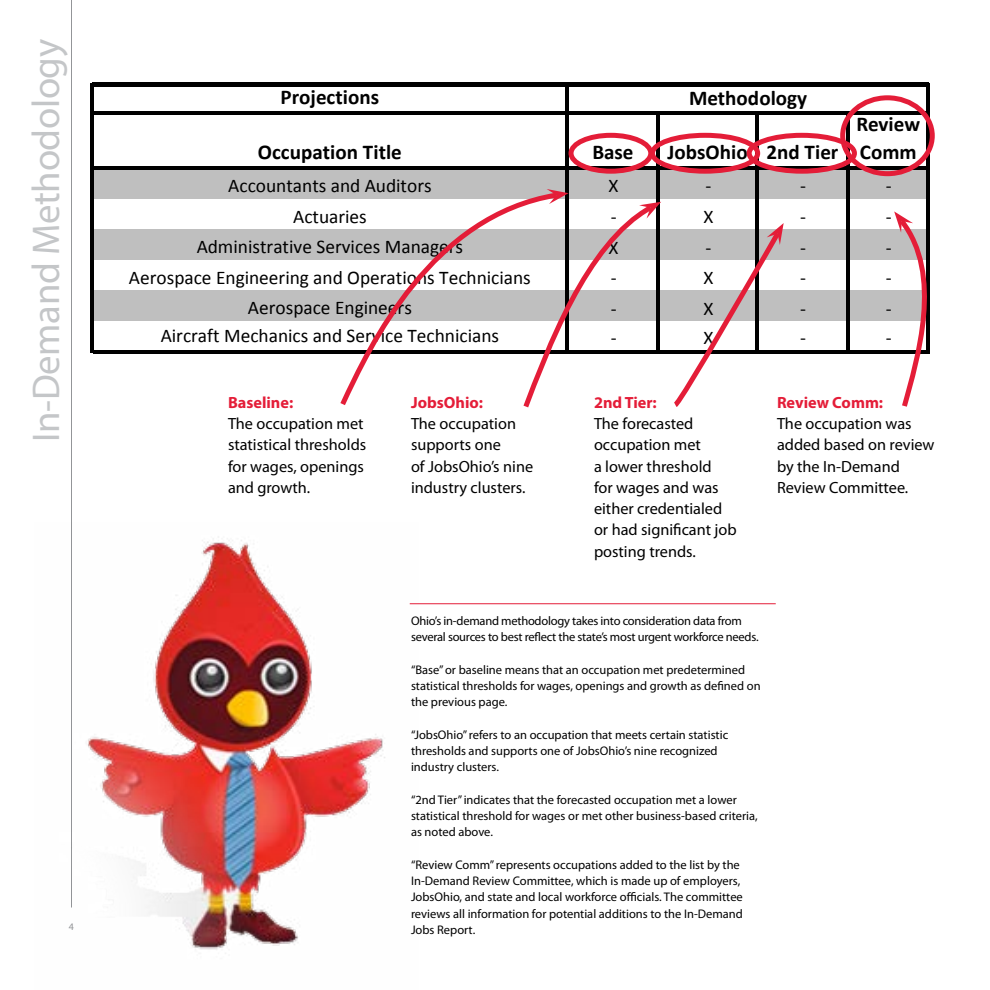
<style>
.page{position:relative;width:990px;height:990px;background:#fff}
.page>*{position:absolute;margin:0;border:0;box-sizing:border-box;transform-origin:0 0}
.t1{font:38.75px "Myriad Pro";letter-spacing:-.01em;color:#c4c6c8}
.t2{font:700 21.12px/27.4px "Calibri";color:#000}
.t3{font:19.38px "Calibri";color:#000}
.t4{font:16.25px/21.2px "Myriad Pro";color:#000}
.t5{font:700 16.25px "Myriad Pro";color:#e41d38}
.t6{font:12.5px/16.2px "Myriad Pro";color:#000}
.t7{font:12.5px/16.2px "Myriad Pro";letter-spacing:-.02em;color:#000}
.t8{font:10px "Myriad Pro";color:#939598}
</style>
<div class="page">
<hr style="left:71px;top:0;width:1px;height:908px;background:#939598">
<div style="left:93px;top:168px;width:836px;height:31px;background:#bfbfbf"></div>
<div style="left:93px;top:229px;width:836px;height:31px;background:#bfbfbf"></div>
<div style="left:93px;top:290px;width:836px;height:31px;background:#bfbfbf"></div>
<hr style="left:91px;top:84px;width:3px;height:269px;background:#000">
<hr style="left:566px;top:87px;width:3px;height:266px;background:#000">
<hr style="left:927px;top:87px;width:3px;height:266px;background:#000">
<svg style="left:656px;top:115px;width:4px;height:74px"></svg>
<hr style="left:755px;top:115px;width:4px;height:238px;background:#000">
<hr style="left:846px;top:115px;width:3px;height:238px;background:#000">
<hr style="left:92px;top:82px;width:837px;height:4px;background:#000">
<hr style="left:94px;top:84px;width:836px;height:3px;background:#000">
<hr style="left:94px;top:112px;width:836px;height:3px;background:#000">
<hr style="left:94px;top:167px;width:836px;height:3px;background:#000">
<hr style="left:94px;top:350px;width:836px;height:3px;background:#000">
<img style="left:71px;top:536px;width:348px;height:414px">
<hr style="left:410px;top:603px;width:366px;height:1px;background:#e41d38">
<div style="left:569px;top:133px;width:84px;height:41px;border:5px solid #e41d38;border-radius:50%"></div>
<div style="left:650px;top:133px;width:110px;height:41px;border:5px solid #e41d38;border-radius:50%"></div>
<div style="left:747px;top:133px;width:110px;height:41px;border:5px solid #e41d38;border-radius:50%"></div>
<div style="left:840px;top:95px;width:95px;height:81px;border:5px solid #e41d38;border-radius:50%"></div>
<svg style="left:894px;top:211px;width:36px;height:196px"></svg>
<svg style="left:670px;top:223px;width:114px;height:184px"></svg>
<svg style="left:336px;top:202px;width:183px;height:203px"></svg>
<svg style="left:519px;top:189px;width:142px;height:219px"></svg>
<h1 class="t1" style="left:22px;top:442px;width:405px;rotate:-90deg">In-Demand Methodology</h1>
<p class="t8" style="left:69px;top:920px;width:7px">4</p>
<h2 class="t2" style="left:281px;top:83px;width:100px">Projections</h2>
<h2 class="t2" style="left:258px;top:138px;width:146px">Occupation Title</h2>
<h2 class="t2" style="left:592px;top:138px;width:43px">Base</h2>
<h2 class="t2" style="left:668px;top:138px;width:172px">JobsOhio 2nd Tier</h2>
<h2 class="t2" style="left:689px;top:85px;width:120px">Methodology</h2>
<h2 class="t2" style="left:856px;top:111px;width:65px">Review<br>Comm</h2>
<h3 class="t3" style="left:228px;top:174px;width:205px">Accountants and Auditors</h3>
<h3 class="t3" style="left:609px;top:174px;width:12px">X</h3>
<h3 class="t3" style="left:705px;top:174px;width:7px">-</h3>
<h3 class="t3" style="left:800px;top:174px;width:7px">-</h3>
<h3 class="t3" style="left:886px;top:174px;width:7px">-</h3>
<h3 class="t3" style="left:293px;top:204px;width:75px">Actuaries</h3>
<h3 class="t3" style="left:611px;top:204px;width:7px">-</h3>
<h3 class="t3" style="left:703px;top:204px;width:12px">X</h3>
<h3 class="t3" style="left:800px;top:204px;width:7px">-</h3>
<h3 class="t3" style="left:886px;top:204px;width:7px">-</h3>
<h3 class="t3" style="left:197px;top:235px;width:268px">Administrative Services Managers</h3>
<h3 class="t3" style="left:609px;top:235px;width:12px">X</h3>
<h3 class="t3" style="left:705px;top:235px;width:7px">-</h3>
<h3 class="t3" style="left:800px;top:235px;width:7px">-</h3>
<h3 class="t3" style="left:886px;top:235px;width:7px">-</h3>
<h3 class="t3" style="left:129px;top:265px;width:403px">Aerospace Engineering and Operations Technicians</h3>
<h3 class="t3" style="left:611px;top:265px;width:7px">-</h3>
<h3 class="t3" style="left:703px;top:265px;width:12px">X</h3>
<h3 class="t3" style="left:800px;top:265px;width:7px">-</h3>
<h3 class="t3" style="left:886px;top:265px;width:7px">-</h3>
<h3 class="t3" style="left:248px;top:296px;width:166px">Aerospace Engineers</h3>
<h3 class="t3" style="left:611px;top:296px;width:7px">-</h3>
<h3 class="t3" style="left:703px;top:296px;width:12px">X</h3>
<h3 class="t3" style="left:800px;top:296px;width:7px">-</h3>
<h3 class="t3" style="left:886px;top:296px;width:7px">-</h3>
<h3 class="t3" style="left:161px;top:323px;width:340px">Aircraft Mechanics and Service Technicians</h3>
<h3 class="t3" style="left:611px;top:325px;width:7px">-</h3>
<h3 class="t3" style="left:703px;top:325px;width:12px">X</h3>
<h3 class="t3" style="left:800px;top:325px;width:7px">-</h3>
<h3 class="t3" style="left:886px;top:325px;width:7px">-</h3>
<h3 class="t5" style="left:228px;top:392px;width:67px">Baseline:</h3>
<h3 class="t4" style="left:228px;top:413px;width:140px">The occupation met statistical thresholds for wages, openings and growth.</h3>
<h3 class="t5" style="left:411px;top:392px;width:74px">JobsOhio:</h3>
<h3 class="t4" style="left:411px;top:413px;width:124px">The occupation supports one<br>of JobsOhio’s nine industry clusters.</h3>
<h3 class="t5" style="left:594px;top:392px;width:64px">2nd Tier:</h3>
<h3 class="t4" style="left:594px;top:413px;width:144px">The forecasted occupation met<br>a lower threshold<br>for wages and was either credentialed or had significant job posting trends.</h3>
<h3 class="t5" style="left:777px;top:392px;width:108px">Review Comm:</h3>
<h3 class="t4" style="left:777px;top:413px;width:159px">The occupation was added based on review by the In-Demand<br>Review Committee.</h3>
<p class="t7" style="left:411px;top:613px;width:349px">Ohio’s in-demand methodology takes into consideration data from several sources to best reflect the state’s most urgent workforce needs.</p>
<p class="t6" style="left:411px;top:661px;width:351px">“Base” or baseline means that an occupation met predetermined statistical thresholds for wages, openings and growth as defined on the previous page.</p>
<p class="t6" style="left:411px;top:726px;width:319px">“JobsOhio” refers to an occupation that meets certain statistic thresholds and supports one of JobsOhio’s nine recognized industry clusters.</p>
<p class="t6" style="left:411px;top:791px;width:348px">“2nd Tier” indicates that the forecasted occupation met a lower statistical threshold for wages or met other business-based criteria, as noted above.</p>
<p class="t6" style="left:411px;top:856px;width:333px">“Review Comm” represents occupations added to the list by the In-Demand Review Committee, which is made up of employers, JobsOhio, and state and local workforce officials. The committee reviews all information for potential additions to the In-Demand Jobs Report.</p>
</div>
